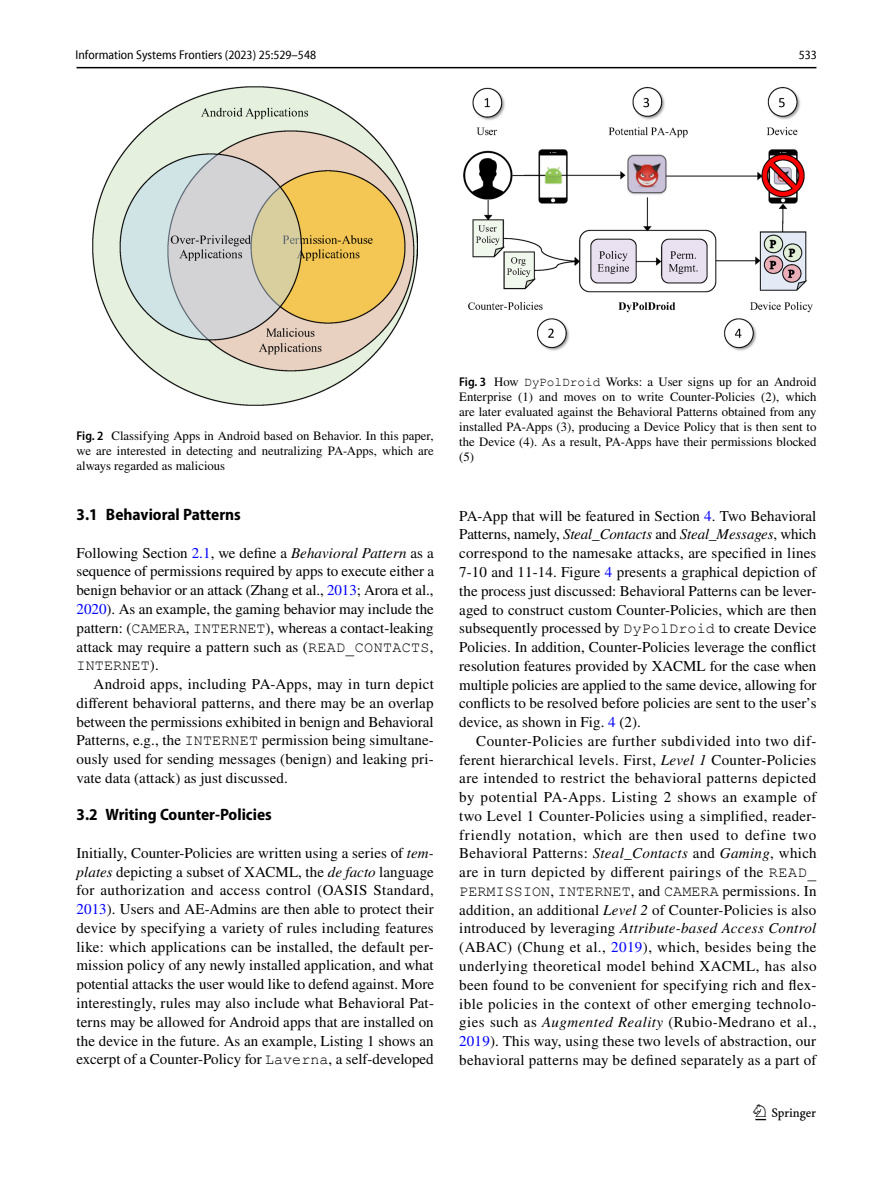
<style>
.page{position:relative;width:893px;height:1187px;background:#fff}
.page>*{position:absolute;margin:0;border:0;box-sizing:border-box;transform-origin:0 0}
.t1{font:22.5px "Springnew Regular 3";color:#000}
.t2{font:700 semi-condensed 16.5px "Myriad Pro";color:#000}
.t3{font:15px/18.8px "STIX";letter-spacing:.005em;color:#000;text-align:justify}
.t4{font:15px "Courier New";letter-spacing:.01em;color:#000}
.t5{font:12.75px/15px "STIX";color:#000;text-align:justify}
.t6{font:semi-condensed 12.75px "Myriad Pro Unic";color:#000}
.s1{font-family:"Myriad Pro";font-weight:600;font-stretch:semi-condensed}
.s2{color:#00f}
.s3{font-style:italic}
.s4{font-family:"Courier New"}
.s5{font-family:"STIX"}
</style>
<div class="page">
<hr style="left:77px;top:67px;width:739px;height:1px;background:#000">
<img style="left:93px;top:87px;width:324px;height:318px">
<img style="left:463px;top:87px;width:349px;height:264px">
<p class="t6" style="left:76px;top:50px;width:242px">Information Systems Frontiers (2023) 25:529–548</p>
<p class="t6" style="left:799px;top:50px;width:20px">533</p>
<p class="t5" style="left:77px;top:429px;width:359px"><span class="s1">Fig. 2</span> Classifying Apps in Android based on Behavior. In this paper, we are interested in detecting and neutralizing PA-Apps, which are always regarded as malicious</p>
<p class="t2" style="left:77px;top:505px;width:166px">3.1 Behavioral Patterns</p>
<p class="t3" style="left:77px;top:544px;width:359px">Following Section <span class="s2">2.1</span>, we define a <span class="s3">Behavioral Pattern</span> as a sequence of permissions required by apps to execute either a benign behavior or an attack (Zhang et al., <span class="s2">2013</span>; Arora et al., <span class="s2">2020</span>). As an example, the gaming behavior may include the pattern: (<span class="s4">CAMERA</span>, <span class="s4">INTERNET</span>), whereas a contact-leaking attack may require a pattern such as (<span class="s4">READ_CONTACTS</span>,</p>
<p class="t4" style="left:77px;top:656px;width:84px">INTERNET<span class="s5">).</span></p>
<p class="t3" style="left:77px;top:675px;width:359px;text-indent:17px">Android apps, including PA-Apps, may in turn depict different behavioral patterns, and there may be an overlap between the permissions exhibited in benign and Behavioral Patterns, e.g., the <span class="s4">INTERNET</span> permission being simultane&shy;ously used for sending messages (benign) and leaking pri&shy;vate data (attack) as just discussed.</p>
<p class="t2" style="left:77px;top:805px;width:197px">3.2 Writing Counter‑Policies</p>
<p class="t3" style="left:77px;top:844px;width:359px">Initially, Counter-Policies are written using a series of <span class="s3">tem&shy;plates</span> depicting a subset of XACML, the <span class="s3">de facto</span> language for authorization and access control (OASIS Standard, <span class="s2">2013</span>). Users and AE-Admins are then able to protect their device by specifying a variety of rules including features like: which applications can be installed, the default per&shy;mission policy of any newly installed application, and what potential attacks the user would like to defend against. More interestingly, rules may also include what Behavioral Pat&shy;terns may be allowed for Android apps that are installed on the device in the future. As an example, Listing 1 shows an excerpt of a Counter-Policy for <span class="s4">Laverna</span>, a self-developed</p>
<p class="t5" style="left:459px;top:375px;width:359px"><span class="s1">Fig. 3</span> How <span class="s4">DyPolDroid</span> Works: a User signs up for an Android Enterprise (1) and moves on to write Counter-Policies (2), which are later evaluated against the Behavioral Patterns obtained from any installed PA-Apps (3), producing a Device Policy that is then sent to the Device (4). As a result, PA-Apps have their permissions blocked (5)</p>
<p class="t3" style="left:459px;top:507px;width:359px">PA-App that will be featured in Section <span class="s2">4</span>. Two Behavioral Patterns, namely, <span class="s3">Steal_Contacts</span> and <span class="s3">Steal_Messages</span>, which correspond to the namesake attacks, are specified in lines 7-10 and 11-14. Figure <span class="s2">4</span> presents a graphical depiction of the process just discussed: Behavioral Patterns can be lever&shy;aged to construct custom Counter-Policies, which are then subsequently processed by <span class="s4">DyPolDroid</span> to create Device Policies. In addition, Counter-Policies leverage the conflict resolution features provided by XACML for the case when multiple policies are applied to the same device, allowing for conflicts to be resolved before policies are sent to the user’s device, as shown in Fig. <span class="s2">4</span> (2).</p>
<p class="t3" style="left:459px;top:732px;width:359px;text-indent:17px">Counter-Policies are further subdivided into two dif&shy;ferent hierarchical levels. First, <span class="s3">Level 1</span> Counter-Policies are intended to restrict the behavioral patterns depicted by potential PA-Apps. Listing 2 shows an example of two Level 1 Counter-Policies using a simplified, reader&shy;friendly notation, which are then used to define two Behavioral Patterns: <span class="s3">Steal_Contacts</span> and <span class="s3">Gaming</span>, which are in turn depicted by different pairings of the <span class="s4">READ_</span></p>
<p class="t4" style="left:459px;top:881px;width:359px">PERMISSION<span class="s5">,</span> INTERNET<span class="s5">, and</span> CAMERA <span class="s5">permissions. In</span></p>
<p class="t3" style="left:459px;top:901px;width:359px">addition, an additional <span class="s3">Level 2</span> of Counter-Policies is also introduced by leveraging <span class="s3">Attribute-based Access Control </span>(ABAC) (Chung et al., <span class="s2">2019</span>), which, besides being the underlying theoretical model behind XACML, has also been found to be convenient for specifying rich and flex&shy;ible policies in the context of other emerging technolo&shy;gies such as <span class="s3">Augmented Reality</span> (Rubio-Medrano et al., <span class="s2">2019</span>). This way, using these two levels of abstraction, our behavioral patterns may be defined separately as a part of</p>
<h1 class="t1" style="left:755px;top:1104px;width:62px">1 3</h1>
</div>
